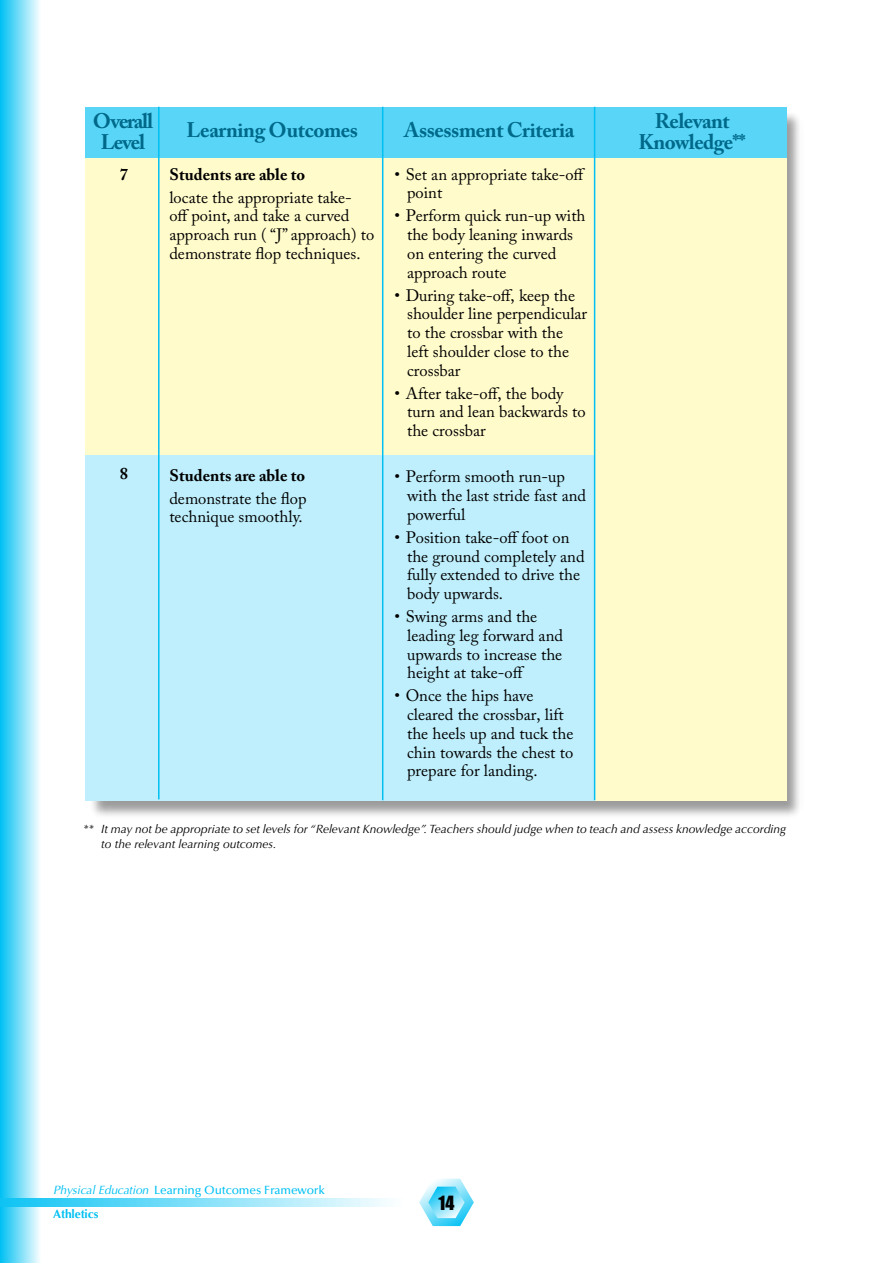
<style>
.page{position:relative;width:893px;height:1263px;background:#fff}
.page>*{position:absolute;margin:0;border:0;box-sizing:border-box;transform-origin:0 0}
.t1{font:700 21px/21px "Adobe Caslon Pro";letter-spacing:-.02em;color:#00698a;text-align:center}
.t2{font:700 21px/21px "Adobe Caslon Pro";letter-spacing:-.06em;color:#00698a;text-align:center}
.t3{font:18px "Impact";color:#000}
.t4{font:16.5px/18.8px "Adobe Caslon Pro";color:#000}
.t5{font:700 16.5px "Adobe Caslon Pro";color:#000}
.t6{font:italic 12px/15px "Optima";color:#000}
.t7{font:500 12px/24.8px "Optima";letter-spacing:-.01em;color:#00c0f3}
.s1{font-weight:400;font-style:italic}
.s2{font-weight:700}
</style>
<div class="page">
<div style="left:0;top:0;width:41px;height:1263px;background:linear-gradient(to right,#00c0f3,#fafeff)"></div>
<svg style="left:419px;top:1179px;width:55px;height:47px"></svg>
<svg style="left:0;top:1198px;width:388px;height:9px;background:#80dff9"></svg>
<div style="left:88px;top:109px;width:715px;height:711px;background:#000;opacity:.4"></div>
<div style="left:85px;top:107px;width:702px;height:57px;background:#59d6f7"></div>
<div style="left:85px;top:159px;width:702px;height:642px;background:#fffbcb"></div>
<div style="left:85px;top:456px;width:510px;height:345px;background:#bfeffc"></div>
<hr style="left:158px;top:107px;width:2px;height:692px;background:#00c0f3">
<hr style="left:382px;top:107px;width:1px;height:693px;background:#00c0f3">
<hr style="left:594px;top:107px;width:1px;height:693px;background:#00c0f3">
<p class="t2" style="left:93px;top:110px;width:62px">Overall<br>Level</p>
<p class="t1" style="left:186px;top:119px;width:173px">Learning Outcomes</p>
<p class="t1" style="left:404px;top:119px;width:172px">Assessment Criteria</p>
<p class="t1" style="left:639px;top:110px;width:109px">Relevant<br>Knowledge**</p>
<p class="t5" style="left:120px;top:164px;width:10px">7</p>
<p class="t5" style="left:120px;top:463px;width:10px">8</p>
<p class="t5" style="left:169px;top:164px;width:137px">Students are able to</p>
<p class="t4" style="left:169px;top:188px;width:206px">locate the appropriate take&shy;off point, and take a curved approach run ( “J” approach) to demonstrate flop techniques.</p>
<p class="t5" style="left:169px;top:465px;width:137px">Students are able to</p>
<p class="t4" style="left:169px;top:488px;width:139px">demonstrate the flop technique smoothly.</p>
<p class="t4" style="left:407px;top:165px;width:180px;text-indent:-13px">• Set an appropriate take-off point</p>
<p class="t4" style="left:407px;top:206px;width:180px;text-indent:-13px">• Perform quick run-up with the body leaning inwards on entering the curved approach route</p>
<p class="t4" style="left:407px;top:286px;width:182px;text-indent:-13px">• During take-off, keep the shoulder line perpendicular to the crossbar with the left shoulder close to the crossbar</p>
<p class="t4" style="left:407px;top:384px;width:180px;text-indent:-13px">• After take-off, the body turn and lean backwards to the crossbar</p>
<p class="t4" style="left:407px;top:467px;width:180px;text-indent:-13px">• Perform smooth run-up with the last stride fast and powerful</p>
<p class="t4" style="left:407px;top:528px;width:179px;text-indent:-13px">• Position take-off foot on the ground completely and fully extended to drive the body upwards.</p>
<p class="t4" style="left:407px;top:607px;width:157px;text-indent:-13px">• Swing arms and the leading leg forward and upwards to increase the height at take-off</p>
<p class="t4" style="left:407px;top:686px;width:168px;text-indent:-13px">• Once the hips have cleared the crossbar, lift the heels up and tuck the chin towards the chest to prepare for landing.</p>
<p class="t6" style="left:101px;top:822px;width:686px;text-indent:-18px">** It may not be appropriate to set levels for “Relevant Knowledge”. Teachers should judge when to teach and assess knowledge according to the relevant learning outcomes.</p>
<p class="t7" style="left:53px;top:1177px;width:273px"><span class="s1">Physical Education</span> Learning Outcomes Framework<br><span class="s2">Athletics</span></p>
<p class="t3" style="left:439px;top:1192px;width:9px">14</p>
</div>
